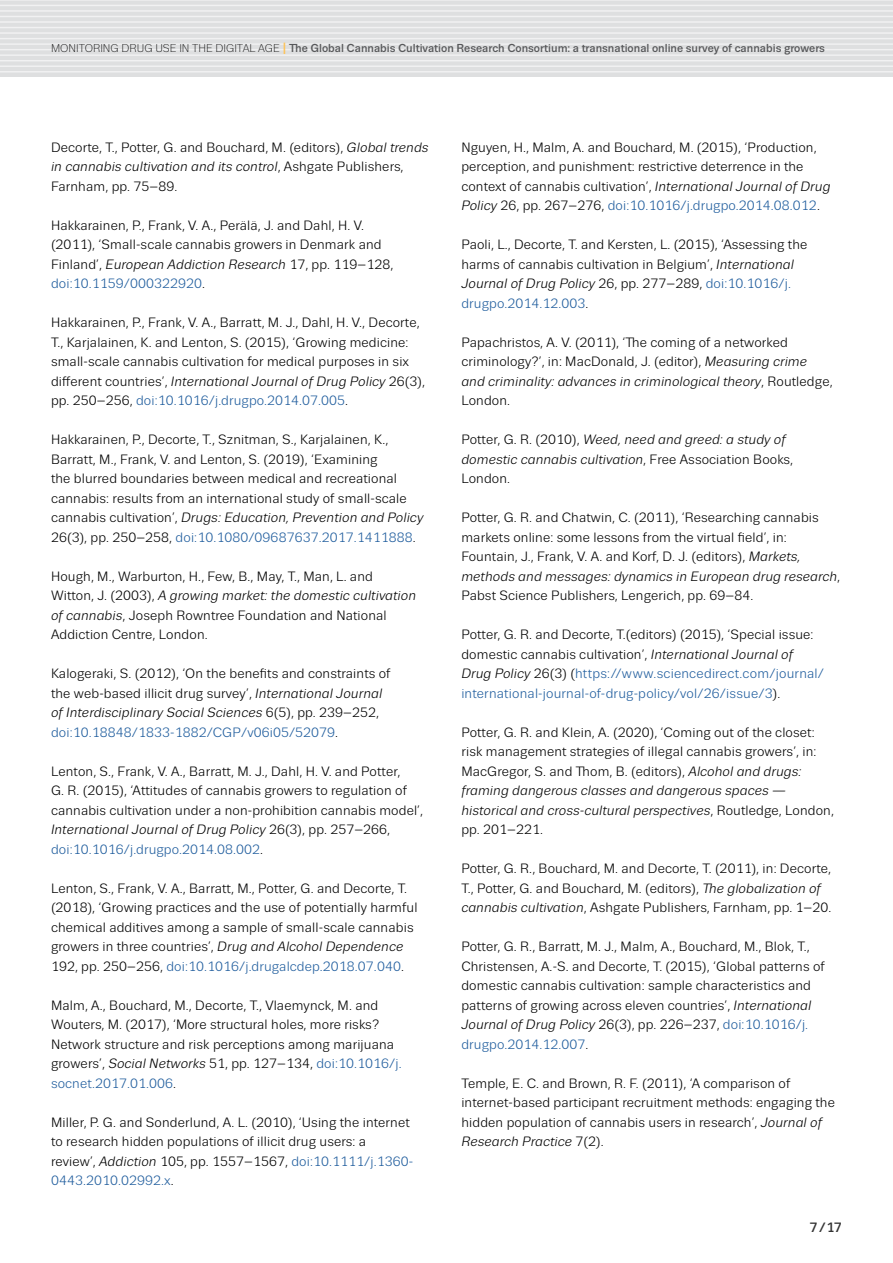
<style>
.page{position:relative;width:893px;height:1263px;background:#fff}
.page>*{position:absolute;margin:0;border:0;box-sizing:border-box;transform-origin:0 0}
.References{font:13.5px/19.5px "Trivia Sans";letter-spacing:.01em;color:#000}
.References-2{font:italic 13.5px/19.5px "Trivia Sans";letter-spacing:.01em;color:#000}
.t1{font:500 13.5px "Trivia Sans";color:#333}
.t2{font:500 11.55px "Trivia Sans";color:#58595b}
.s1{font-weight:300;font-size:11.25px;color:#000}
.s2{font-size:16.2px;color:#fec357}
.s3{font-style:italic}
.s4{color:#215e9e}
.s5{font-style:normal}
</style>
<div class="page">
<div style="left:0;top:0;width:893px;height:77px;background:#dedfe0"></div>
<hr style="left:0;top:0;width:893px;height:1px;background:#f1f1f2">
<hr style="left:0;top:5px;width:893px;height:1px;background:#f1f1f2">
<hr style="left:0;top:10px;width:893px;height:2px;background:#f1f1f2">
<hr style="left:0;top:16px;width:893px;height:1px;background:#f1f1f2">
<hr style="left:0;top:21px;width:893px;height:2px;background:#f1f1f2">
<hr style="left:0;top:27px;width:893px;height:1px;background:#f1f1f2">
<hr style="left:0;top:32px;width:893px;height:2px;background:#f1f1f2">
<hr style="left:0;top:38px;width:893px;height:1px;background:#f1f1f2">
<hr style="left:0;top:43px;width:893px;height:2px;background:#f1f1f2">
<hr style="left:0;top:49px;width:893px;height:1px;background:#f1f1f2">
<hr style="left:0;top:54px;width:893px;height:2px;background:#f1f1f2">
<hr style="left:0;top:60px;width:893px;height:1px;background:#f1f1f2">
<hr style="left:0;top:65px;width:893px;height:2px;background:#f1f1f2">
<hr style="left:0;top:71px;width:893px;height:2px;background:#f1f1f2">
<p class="t2" style="left:51px;top:42px;width:775px"><span class="s1">MONITORING DRUG USE IN THE DIGITAL AGE</span> <span class="s2">I</span> The Global Cannabis Cultivation Research Consortium: a transnational online survey of cannabis growers</p>
<p class="References" style="left:51px;top:137px;width:379px">Decorte, T., Potter, G. and Bouchard, M. (editors), <span class="s3">Global trends in cannabis cultivation and its control</span>, Ashgate Publishers,<br>Farnham, pp. 75–89.</p>
<p class="References" style="left:51px;top:215px;width:344px">Hakkarainen, P., Frank, V. A., Perälä, J. and Dahl, H. V. (2011), ‘Small-scale cannabis growers in Denmark and Finland’, <span class="s3">European Addiction Research</span> 17, pp. 119–128, <span class="s4">doi:10.1159/000322920</span>.</p>
<p class="References" style="left:51px;top:313px;width:376px">Hakkarainen, P., Frank, V. A., Barratt, M. J., Dahl, H. V., Decorte, T., Karjalainen, K. and Lenton, S. (2015), ‘Growing medicine: small-scale cannabis cultivation for medical purposes in six different countries’, <span class="s3">International Journal of Drug Policy</span> 26(3), pp. 250–256, <span class="s4">doi:10.1016/j.drugpo.2014.07.005</span>.</p>
<p class="References" style="left:51px;top:430px;width:374px">Hakkarainen, P., Decorte, T., Sznitman, S., Karjalainen, K., Barratt, M., Frank, V. and Lenton, S. (2019), ‘Examining<br>the blurred boundaries between medical and recreational cannabis: results from an international study of small-scale cannabis cultivation’, <span class="s3">Drugs: Education, Prevention and Policy </span>26(3), pp. 250–258, <span class="s4">doi:10.1080/09687637.2017.1411888</span>.</p>
<p class="References" style="left:51px;top:566px;width:366px">Hough, M., Warburton, H., Few, B., May, T., Man, L. and Witton, J. (2003), <span class="s3">A growing market: the domestic cultivation of cannabis</span>, Joseph Rowntree Foundation and National Addiction Centre, London.</p>
<p class="References" style="left:51px;top:664px;width:341px">Kalogeraki, S. (2012), ‘On the benefits and constraints of the web-based illicit drug survey’, <span class="s3">International Journal of Interdisciplinary Social Sciences</span> 6(5), pp. 239–252, <span class="s4">doi:10.18848/1833-1882/CGP/v06i05/52079</span>.</p>
<p class="References" style="left:51px;top:761px;width:374px">Lenton, S., Frank, V. A., Barratt, M. J., Dahl, H. V. and Potter,<br>G. R. (2015), ‘Attitudes of cannabis growers to regulation of cannabis cultivation under a non-prohibition cannabis model’, <span class="s3">International Journal of Drug Policy</span> 26(3), pp. 257–266, <span class="s4">doi:10.1016/j.drugpo.2014.08.002</span>.</p>
<p class="References" style="left:51px;top:878px;width:368px">Lenton, S., Frank, V. A., Barratt, M., Potter, G. and Decorte, T. (2018), ‘Growing practices and the use of potentially harmful chemical additives among a sample of small-scale cannabis growers in three countries’, <span class="s3">Drug and Alcohol Dependence </span>192, pp. 250–256, <span class="s4">doi:10.1016/j.drugalcdep.2018.07.040</span>.</p>
<p class="References" style="left:51px;top:995px;width:352px">Malm, A., Bouchard, M., Decorte, T., Vlaemynck, M. and Wouters, M. (2017), ‘More structural holes, more risks?<br>Network structure and risk perceptions among marijuana growers’, <span class="s3">Social Networks</span> 51, pp. 127–134, <span class="s4">doi:10.1016/j. socnet.2017.01.006</span>.</p>
<p class="References" style="left:51px;top:1112px;width:364px">Miller, P. G. and Sonderlund, A. L. (2010), ‘Using the internet to research hidden populations of illicit drug users: a review’, <span class="s3">Addiction</span> 105, pp. 1557–1567, <span class="s4">doi:10.1111/j.1360- 0443.2010.02992.x</span>.</p>
<p class="References" style="left:461px;top:137px;width:371px">Nguyen, H., Malm, A. and Bouchard, M. (2015), ‘Production, perception, and punishment: restrictive deterrence in the context of cannabis cultivation’, <span class="s3">International Journal of Drug Policy</span> 26, pp. 267–276, <span class="s4">doi:10.1016/j.drugpo.2014.08.012</span>.</p>
<p class="References" style="left:461px;top:235px;width:348px">Paoli, L., Decorte, T. and Kersten, L. (2015), ‘Assessing the harms of cannabis cultivation in Belgium’, <span class="s3">International Journal of Drug Policy</span> 26, pp. 277–289, <span class="s4">doi:10.1016/j. drugpo.2014.12.003</span>.</p>
<p class="References" style="left:461px;top:332px;width:373px">Papachristos, A. V. (2011), ‘The coming of a networked criminology?’, in: MacDonald, J. (editor), <span class="s3">Measuring crime and criminality: advances in criminological theory</span>, Routledge, London.</p>
<p class="References-2" style="left:461px;top:430px;width:333px"><span class="s5">Potter, G. R. (2010),</span> Weed, need and greed: a study of domestic cannabis cultivation<span class="s5">, Free Association Books,<br>London.</span></p>
<p class="References" style="left:461px;top:508px;width:380px">Potter, G. R. and Chatwin, C. (2011), ‘Researching cannabis markets online: some lessons from the virtual field’, in:<br>Fountain, J., Frank, V. A. and Korf, D. J. (editors), <span class="s3">Markets, methods and messages: dynamics in European drug research</span>, Pabst Science Publishers, Lengerich, pp. 69–84.</p>
<p class="References" style="left:461px;top:625px;width:364px">Potter, G. R. and Decorte, T.(editors) (2015), ‘Special issue: domestic cannabis cultivation’, <span class="s3">International Journal of Drug Policy</span> 26(3) (<span class="s4">https://www.sciencedirect.com/journal/ international-journal-of-drug-policy/vol/26/issue/3</span>).</p>
<p class="References" style="left:461px;top:722px;width:374px">Potter, G. R. and Klein, A. (2020), ‘Coming out of the closet: risk management strategies of illegal cannabis growers’, in:<br>MacGregor, S. and Thom, B. (editors), <span class="s3">Alcohol and drugs: framing dangerous classes and dangerous spaces — historical and cross-cultural perspectives</span>, Routledge, London, pp. 201–221.</p>
<p class="References" style="left:461px;top:859px;width:372px">Potter, G. R., Bouchard, M. and Decorte, T. (2011), in: Decorte,<br>T., Potter, G. and Bouchard, M. (editors), <span class="s3">The globalization of cannabis cultivation</span>, Ashgate Publishers, Farnham, pp. 1–20.</p>
<p class="References" style="left:461px;top:937px;width:365px">Potter, G. R., Barratt, M. J., Malm, A., Bouchard, M., Blok, T., Christensen, A.-S. and Decorte, T. (2015), ‘Global patterns of domestic cannabis cultivation: sample characteristics and patterns of growing across eleven countries’, <span class="s3">International Journal of Drug Policy</span> 26(3), pp. 226–237, <span class="s4">doi:10.1016/j. drugpo.2014.12.007</span>.</p>
<p class="References" style="left:461px;top:1073px;width:375px">Temple, E. C. and Brown, R. F. (2011), ‘A comparison of internet-based participant recruitment methods: engaging the hidden population of cannabis users in research’, <span class="s3">Journal of Research Practice</span> 7(2).</p>
<p class="t1" style="left:809px;top:1220px;width:34px">7/17</p>
</div>
